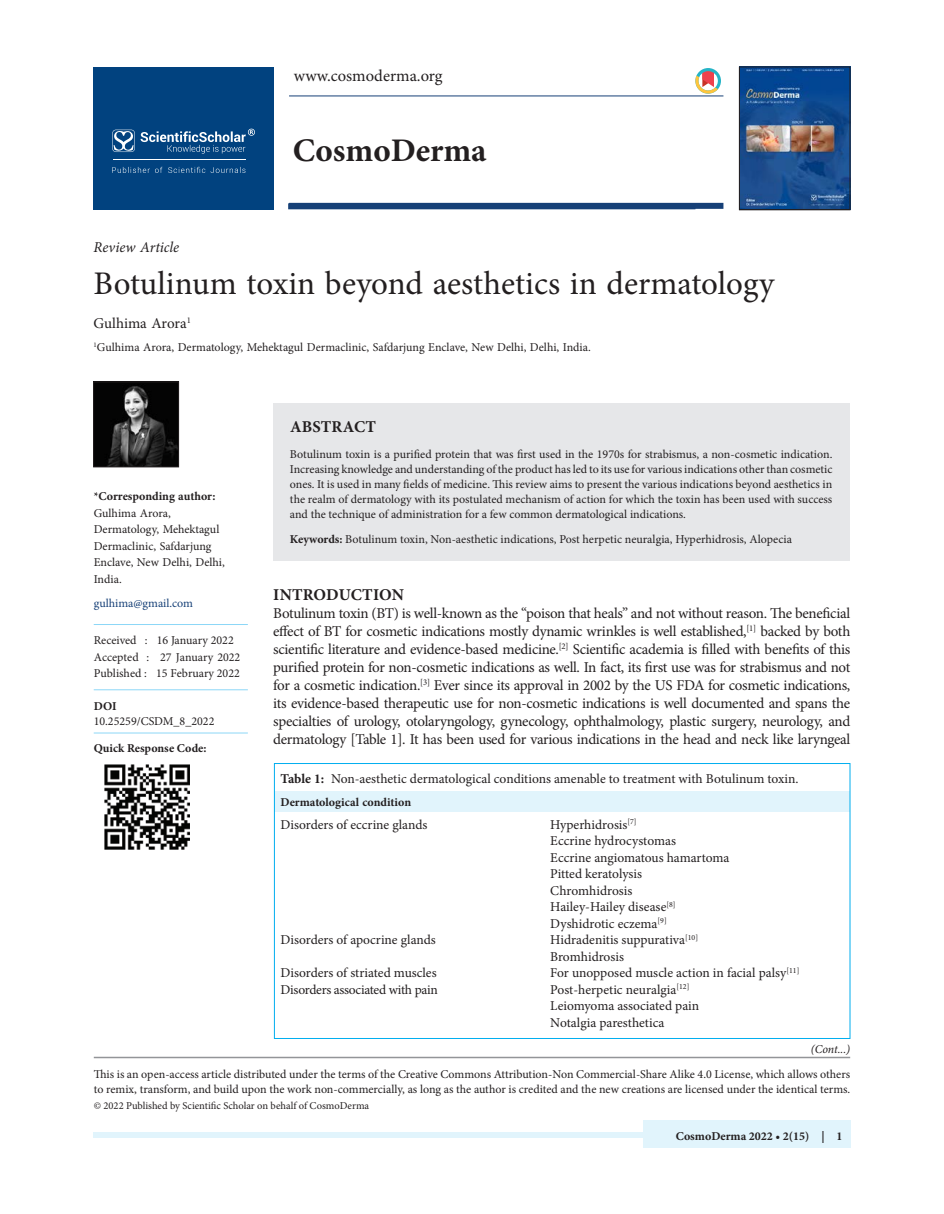
<style>
.page{position:relative;width:944px;height:1214px;background:#fff}
.page>*{position:absolute;margin:0;border:0;box-sizing:border-box;transform-origin:0 0}
.t1{font:33px "Minion Pro";color:#231f20}
.t2{font:700 33px "Minion Pro";color:#231f20}
.t3{font:700 16.5px "Minion Pro";letter-spacing:.01em;color:#231f20}
.t4{font:16.5px "Minion Pro";color:#231f20}
.t5{font:15px/18px "Minion Pro";letter-spacing:-.02em;color:#231f20;text-align:justify}
.t6{font:italic 15px "Minion Pro";letter-spacing:-.005em;color:#231f20}
.t7{font:15px "Minion Pro";color:#231f20}
.t8{font:13.5px/16.5px "Minion Pro";color:#231f20}
.t9{font:13.5px "Minion Pro";letter-spacing:-.02em;color:#231f20}
.t10{font:12px/16.5px "Minion Pro";color:#231f20}
.t11{font:700 12px "Minion Pro";color:#231f20}
.t12{font:12px "Minion Pro";color:#164077}
.t13{font:italic 12px "Minion Pro";color:#231f20}
.t14{font:10.5px "Minion Pro";color:#231f20}
.s1{font-weight:700}
</style>
<div class="page">
<div style="left:94px;top:1132px;width:756px;height:5px;background:#e1f4fc"></div>
<div style="left:643px;top:1120px;width:207px;height:28px;background:#e1f4fc"></div>
<div style="left:93px;top:67px;width:180px;height:143px;background:#01427f"></div>
<svg style="left:112px;top:167px;width:133px;height:6px"></svg>
<svg style="left:112px;top:129px;width:143px;height:25px"></svg>
<hr style="left:113px;top:159px;width:132px;height:1px;background:#fff">
<svg style="left:695px;top:68px;width:25px;height:26px"></svg>
<hr style="left:289px;top:96px;width:434px;height:1px;background:#164077">
<div style="left:289px;top:203px;width:434px;height:6px;background:#164077"></div>
<div style="left:288px;top:203px;width:407px;height:6px;background:#164077"></div>
<img style="left:741px;top:69px;width:107px;height:139px">
<div style="left:739px;top:67px;width:111px;height:143px;border:1px solid #231f20"></div>
<div style="left:273px;top:403px;width:577px;height:42px;background:#e6e7e9"></div>
<div style="left:273px;top:443px;width:577px;height:84px;background:#e6e7e9"></div>
<div style="left:273px;top:516px;width:577px;height:44px;background:#e6e7e9"></div>
<img style="left:95px;top:383px;width:82px;height:82px">
<div style="left:93px;top:381px;width:86px;height:86px;border:1px solid #231f20"></div>
<img style="left:105px;top:764px;width:85px;height:85px">
<hr style="left:94px;top:624px;width:154px;height:1px;background:#8dd7f7">
<hr style="left:94px;top:689px;width:154px;height:1px;background:#8dd7f7">
<hr style="left:94px;top:732px;width:154px;height:1px;background:#8dd7f7">
<div style="left:274px;top:791px;width:576px;height:21px;background:#e1f4fc"></div>
<div style="left:274px;top:763px;width:576px;height:275px;border:1px solid #00aeef"></div>
<hr style="left:94px;top:1056px;width:756px;height:2px;background:#939598">
<h2 class="t4" style="left:294px;top:64px;width:150px">www.cosmoderma.org</h2>
<p class="t6" style="left:94px;top:237px;width:87px">Review Article</p>
<h1 class="t2" style="left:293px;top:127px;width:195px">CosmoDerma</h1>
<h1 class="t1" style="left:94px;top:261px;width:682px">Botulinum toxin beyond aesthetics in dermatology</h1>
<p class="t7" style="left:94px;top:313px;width:99px">Gulhima Arora<sup>1</sup></p>
<p class="t10" style="left:94px;top:339px;width:499px"><sup>1</sup>Gulhima Arora, Dermatology, Mehektagul Dermaclinic, Safdarjung Enclave, New Delhi, Delhi, India.</p>
<p class="t11" style="left:94px;top:488px;width:123px">*Corresponding author:</p>
<p class="t10" style="left:94px;top:505px;width:132px">Gulhima Arora,<br>Dermatology, Mehektagul<br>Dermaclinic, Safdarjung<br>Enclave, New Delhi, Delhi,<br>India.</p>
<p class="t12" style="left:94px;top:595px;width:101px">gulhima@gmail.com</p>
<p class="t10" style="left:94px;top:632px;width:148px">Received : 16 January 2022<br>Accepted : 27 January 2022<br>Published : 15 February 2022</p>
<p class="t11" style="left:94px;top:697px;width:24px">DOI</p>
<p class="t10" style="left:94px;top:712px;width:122px">10.25259/CSDM_8_2022</p>
<p class="t11" style="left:94px;top:739px;width:114px">Quick Response Code:</p>
<h2 class="t3" style="left:290px;top:415px;width:87px">ABSTRACT</h2>
<p class="t10" style="left:290px;top:447px;width:544px;line-height:15px;text-align:justify">Botulinum toxin is a purified protein that was first used in the 1970s for strabismus, a non-cosmetic indication.<br>Increasing knowledge and understanding of the product has led to its use for various indications other than cosmetic ones. It is used in many fields of medicine. This review aims to present the various indications beyond aesthetics in the realm of dermatology with its postulated mechanism of action for which the toxin has been used with success and the technique of administration for a few common dermatological indications.</p>
<p class="t10" style="left:290px;top:531px;width:503px"><span class="s1">Keywords:</span> Botulinum toxin, Non-aesthetic indications, Post herpetic neuralgia, Hyperhidrosis, Alopecia</p>
<h2 class="t3" style="left:273px;top:583px;width:132px">INTRODUCTION</h2>
<p class="t5" style="left:273px;top:604px;width:578px">Botulinum toxin (BT) is well-known as the “poison that heals” and not without reason. The beneficial effect of BT for cosmetic indications mostly dynamic wrinkles is well established,<sup>[1]</sup> backed by both scientific literature and evidence-based medicine.<sup>[2]</sup> Scientific academia is filled with benefits of this purified protein for non-cosmetic indications as well. In fact, its first use was for strabismus and not for a cosmetic indication.<sup>[3]</sup> Ever since its approval in 2002 by the US FDA for cosmetic indications, its evidence-based therapeutic use for non-cosmetic indications is well documented and spans the specialties of urology, otolaryngology, gynecology, ophthalmology, plastic surgery, neurology, and dermatology [Table 1]. It has been used for various indications in the head and neck like laryngeal</p>
<p class="t8" style="left:280px;top:770px;width:519px"><span class="s1">Table 1:</span> Non-aesthetic dermatological conditions amenable to treatment with Botulinum toxin.</p>
<p class="t11" style="left:280px;top:794px;width:132px">Dermatological condition</p>
<p class="t8" style="left:280px;top:816px;width:148px">Disorders of eccrine glands</p>
<p class="t8" style="left:550px;top:816px;width:181px">Hyperhidrosis<sup>[7]<br></sup>Eccrine hydrocystomas<br>Eccrine angiomatous hamartoma<br>Pitted keratolysis<br>Chromhidrosis<br>Hailey-Hailey disease<sup>[8]<br></sup>Dyshidrotic eczema<sup>[9]</sup></p>
<p class="t8" style="left:280px;top:931px;width:157px">Disorders of apocrine glands</p>
<p class="t8" style="left:550px;top:931px;width:149px">Hidradenitis suppurativa<sup>[10]<br></sup>Bromhidrosis</p>
<p class="t8" style="left:280px;top:964px;width:157px">Disorders of striated muscles</p>
<p class="t8" style="left:550px;top:964px;width:251px">For unopposed muscle action in facial palsy<sup>[11]</sup></p>
<p class="t9" style="left:280px;top:980px;width:159px">Disorders associated with pain</p>
<p class="t8" style="left:550px;top:981px;width:150px">Post-herpetic neuralgia<sup>[12]<br></sup>Leiomyoma associated pain<br>Notalgia paresthetica</p>
<p class="t13" style="left:810px;top:1041px;width:41px">(Cont...)</p>
<p class="t10" style="left:94px;top:1066px;width:758px;line-height:15px">This is an open-access article distributed under the terms of the Creative Commons Attribution-Non Commercial-Share Alike 4.0 License, which allows others to remix, transform, and build upon the work non-commercially, as long as the author is credited and the new creations are licensed under the identical terms.</p>
<p class="t14" style="left:94px;top:1098px;width:277px">© 2022 Published by Scientific Scholar on behalf of CosmoDerma</p>
<p class="t11" style="left:676px;top:1127px;width:168px">CosmoDerma 2022 • 2(15) | 1</p>
</div>
